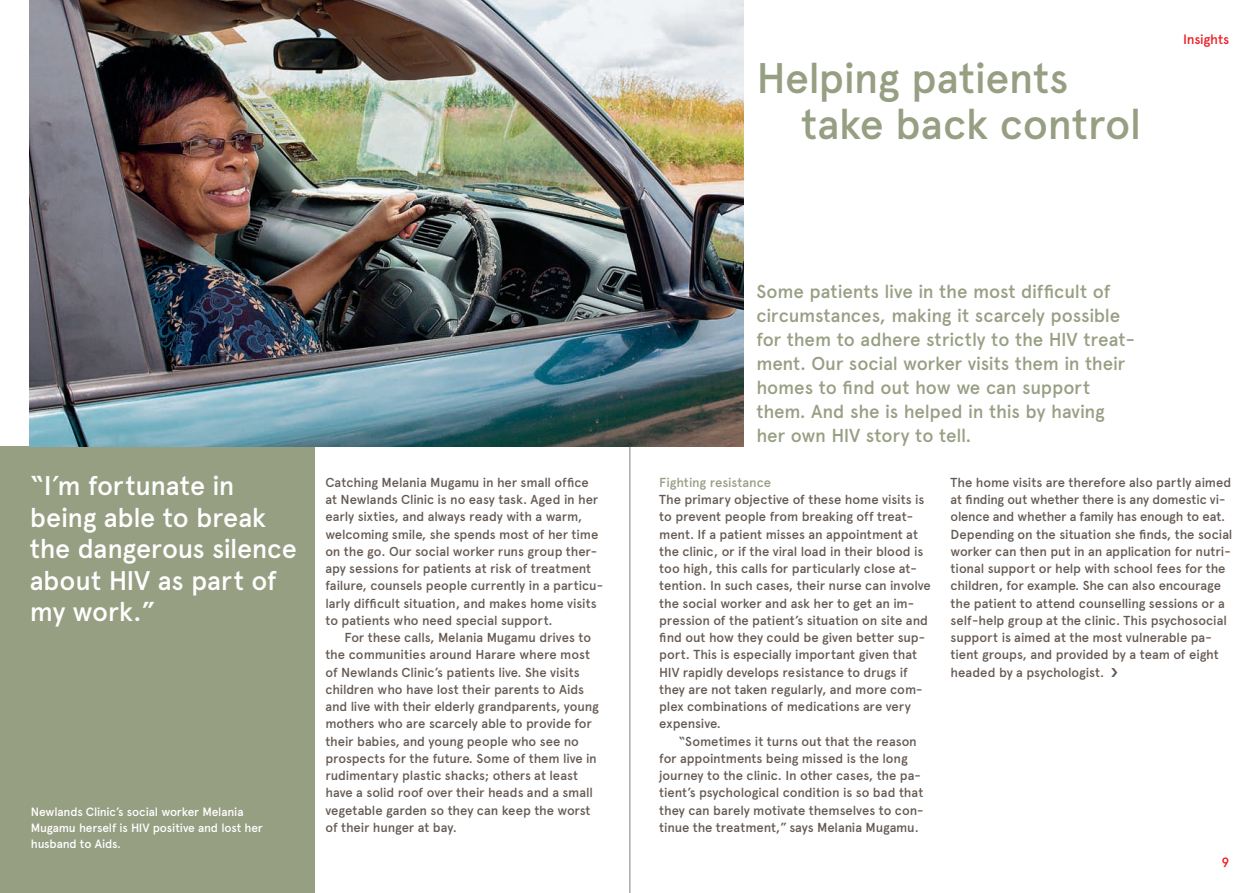
<style>
.page{position:relative;width:1259px;height:893px;background:#fff}
.page>*{position:absolute;margin:0;border:0;box-sizing:border-box;transform-origin:0 0}
.t1{font:500 42.75px/45.6px "Apercu";letter-spacing:-.01em;color:#979f83}
.t2{font:500 27px/31.5px "Apercu";letter-spacing:-.01em;color:#fff}
.t3{font:500 18.75px/24px "Apercu";letter-spacing:-.01em;color:#979f83}
.t4{font:500 13.5px "Apercu";letter-spacing:-.015em;color:#ee1d23}
.t5{font:500 13.05px/17.2px "Apercu";letter-spacing:-.01em;color:#655a53}
.t6{font:500 13.05px "Apercu";color:#979f83}
.t7{font:500 12px/15.8px "Apercu";letter-spacing:-.015em;color:#fff}
.s1{font-weight:400;font-style:italic}
</style>
<div class="page">
<hr style="left:629px;top:0;width:1px;height:893px;background:#808285">
<div style="left:0;top:446px;width:315px;height:447px;background:#979f83"></div>
<img style="left:30px;top:0;width:713px;height:446px">
<h1 class="t1" style="left:801px;top:55px;width:342px;text-indent:-45px">Helping patients take back control</h1>
<p class="t4" style="left:1183px;top:31px;width:48px">Insights</p>
<h2 class="t2" style="left:30px;top:470px;width:269px">“I<span class="s1">’</span>m fortunate in being able to break the dangerous silence about HIV as part of my work.”</h2>
<p class="t7" style="left:31px;top:804px;width:233px">Newlands Clinic’s social worker Melania<br>Mugamu herself is HIV positive and lost her husband to Aids.</p>
<p class="t5" style="left:325px;top:474px;width:279px">Catching Melania Mugamu in her small office at Newlands Clinic is no easy task. Aged in her early sixties, and always ready with a warm, welcoming smile, she spends most of her time on the go. Our social worker runs group ther&shy;apy sessions for patients at risk of treatment failure, counsels people currently in a particu&shy;larly difficult situation, and makes home visits to patients who need special support.</p>
<p class="t5" style="left:325px;top:629px;width:275px;text-indent:19px">For these calls, Melania Mugamu drives to the communities around Harare where most of Newlands Clinic’s patients live. She visits children who have lost their parents to Aids and live with their elderly grandparents, young mothers who are scarcely able to provide for their babies, and young people who see no prospects for the future. Some of them live in rudimentary plastic shacks; others at least have a solid roof over their heads and a small vegetable garden so they can keep the worst of their hunger at bay.</p>
<p class="t3" style="left:756px;top:280px;width:380px">Some patients live in the most difficult of circumstances, making it scarcely possible for them to adhere strictly to the HIV treat&shy;ment. Our social worker visits them in their homes to find out how we can support them. And she is helped in this by having her own HIV story to tell.</p>
<p class="t6" style="left:659px;top:474px;width:113px">Fighting resistance</p>
<p class="t5" style="left:659px;top:491px;width:273px">The primary objective of these home visits is to prevent people from breaking off treat&shy;ment. If a patient misses an appointment at the clinic, or if the viral load in their blood is too high, this calls for particularly close at&shy;tention. In such cases, their nurse can involve the social worker and ask her to get an im&shy;pression of the patient’s situation on site and find out how they could be given better sup&shy;port. This is especially important given that HIV rapidly develops resistance to drugs if they are not taken regularly, and more com&shy;plex combinations of medications are very expensive.</p>
<p class="t5" style="left:659px;top:732px;width:266px;text-indent:19px">“Sometimes it turns out that the reason for appointments being missed is the long journey to the clinic. In other cases, the pa&shy;tient’s psychological condition is so bad that they can barely motivate themselves to con&shy;tinue the treatment,” says Melania Mugamu.</p>
<p class="t5" style="left:950px;top:474px;width:283px">The home visits are therefore also partly aimed at finding out whether there is any domestic vi&shy;olence and whether a family has enough to eat.<br>Depending on the situation she finds, the social worker can then put in an application for nutri&shy;tional support or help with school fees for the children, for example. She can also encourage the patient to attend counselling sessions or a self-help group at the clinic. This psychosocial support is aimed at the most vulnerable pa&shy;tient groups, and provided by a team of eight headed by a psychologist.</p>
<p class="t4" style="left:1221px;top:854px;width:9px">9</p>
</div>
